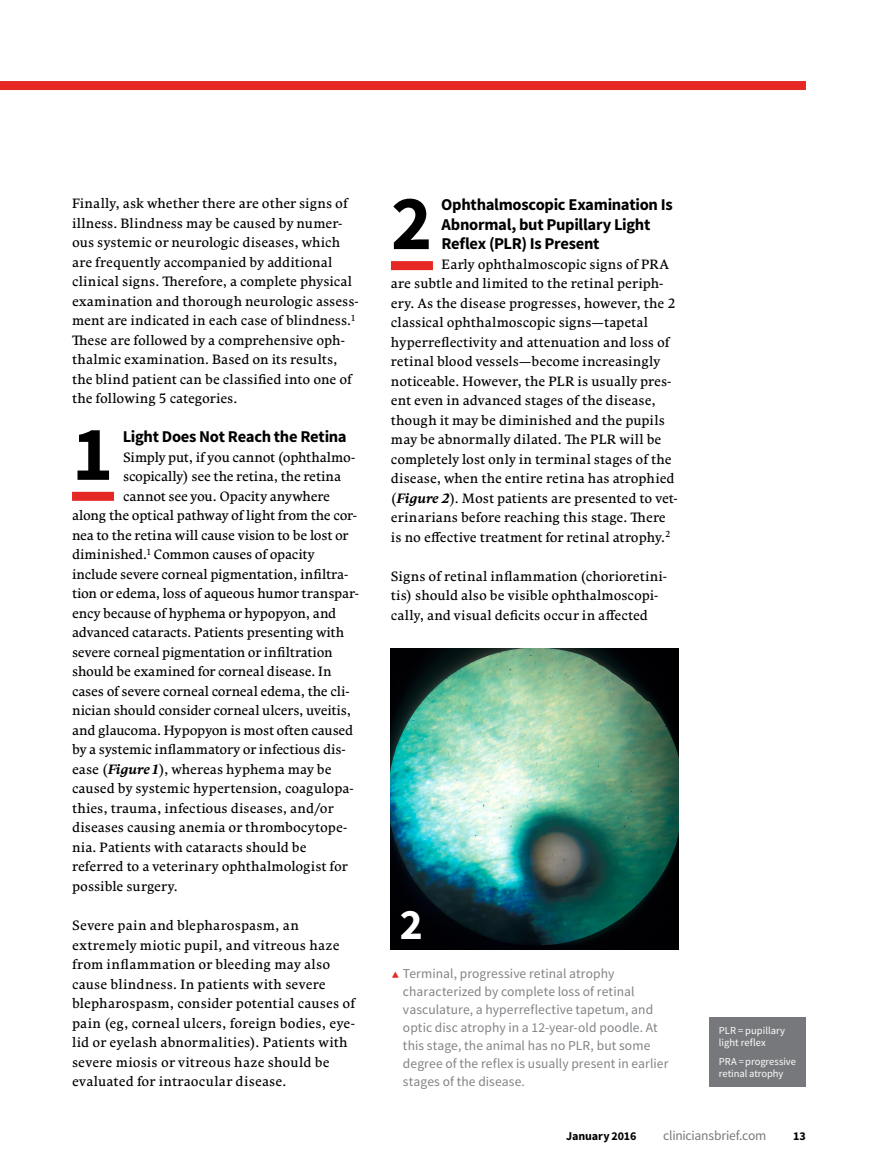
<style>
.page{position:relative;width:878px;height:1175px;background:#fff}
.page>*{position:absolute;margin:0;border:0;box-sizing:border-box;transform-origin:0 0}
.t1{font:700 78px "Source Sans Pro";color:#000}
.t2{font:700 43.5px "Source Sans Pro";color:#fff}
.Head_A{font:700 16.5px/19.5px "Source Sans Pro";letter-spacing:-.02em;color:#000}
.Body_Comenia_Serif{font:13.5px/19.5px "Comenia Serif Pro";letter-spacing:.005em;color:#000}
.Body_Comenia_Serif-2{font:13.5px "Comenia Serif Pro";letter-spacing:-.015em;color:#000}
.Figure_Caption{font:13.5px/18px "Source Sans Pro";letter-spacing:.005em;color:#808285}
.t3{font:13.5px "Source Sans Pro";letter-spacing:-.015em;color:#77787b}
.t4{font:700 12px "Source Sans Pro";letter-spacing:-.005em;color:#000}
.Acronyms{font:10.5px/12px "Source Sans Pro";color:#fff}
.s1{font-weight:700;font-style:italic}
.s2{font-style:italic}
</style>
<div class="page">
<div style="left:0;top:81px;width:806px;height:9px;background:#e52823"></div>
<div style="left:72px;top:492px;width:42px;height:9px;background:#e52823"></div>
<div style="left:391px;top:261px;width:42px;height:9px;background:#e52823"></div>
<img style="left:391px;top:648px;width:287px;height:301px">
<div style="left:710px;top:1017px;width:96px;height:69px;background:#77787b"></div>
<p class="Body_Comenia_Serif" style="left:72px;top:194px;width:288px">Finally, ask whether there are other signs of illness. Blindness may be caused by numer&shy;ous systemic or neurologic diseases, which are frequently accompanied by additional clinical signs. Therefore, a complete physical examination and thorough neurologic assess&shy;ment are indicated in each case of blindness.<sup>1<br></sup>These are followed by a comprehensive oph&shy;thalmic examination. Based on its results, the blind patient can be classified into one of the following 5 categories.</p>
<p class="t1" style="left:72px;top:404px;width:43px">1</p>
<p class="Head_A" style="left:123px;top:428px;width:225px">Light Does Not Reach the Retina</p>
<p class="Body_Comenia_Serif-2" style="left:123px;top:447px;width:234px">Simply put, if you cannot (ophthalmo-</p>
<p class="Body_Comenia_Serif" style="left:123px;top:467px;width:219px">scopically) see the retina, the retina</p>
<p class="Body_Comenia_Serif" style="left:123px;top:486px;width:208px">cannot see you. Opacity anywhere</p>
<p class="Body_Comenia_Serif-2" style="left:72px;top:506px;width:286px">along the optical pathway of light from the cor-</p>
<p class="Body_Comenia_Serif" style="left:72px;top:525px;width:278px">nea to the retina will cause vision to be lost or</p>
<p class="Body_Comenia_Serif-2" style="left:72px;top:545px;width:244px">diminished.<sup>1</sup> Common causes of opacity</p>
<p class="Body_Comenia_Serif" style="left:72px;top:564px;width:278px">include severe corneal pigmentation, infiltra-</p>
<p class="Body_Comenia_Serif-2" style="left:72px;top:584px;width:288px">tion or edema, loss of aqueous humor transpar-</p>
<p class="Body_Comenia_Serif-2" style="left:72px;top:603px;width:266px">ency because of hyphema or hypopyon, and</p>
<p class="Body_Comenia_Serif" style="left:72px;top:623px;width:273px">advanced cataracts. Patients presenting with</p>
<p class="Body_Comenia_Serif-2" style="left:72px;top:642px;width:262px">severe corneal pigmentation or infiltration</p>
<p class="Body_Comenia_Serif" style="left:72px;top:662px;width:261px">should be examined for corneal disease. In</p>
<p class="Body_Comenia_Serif" style="left:72px;top:681px;width:279px">cases of severe corneal corneal edema, the cli-</p>
<p class="Body_Comenia_Serif-2" style="left:72px;top:701px;width:280px">nician should consider corneal ulcers, uveitis,</p>
<p class="Body_Comenia_Serif-2" style="left:72px;top:720px;width:283px">and glaucoma. Hypopyon is most often caused</p>
<p class="Body_Comenia_Serif" style="left:72px;top:740px;width:275px">by a systemic inflammatory or infectious dis-</p>
<p class="Body_Comenia_Serif" style="left:72px;top:759px;width:261px">ease (<span class="s1">Figure 1</span>), whereas hyphema may be</p>
<p class="Body_Comenia_Serif" style="left:72px;top:779px;width:283px">caused by systemic hypertension, coagulopa-</p>
<p class="Body_Comenia_Serif" style="left:72px;top:798px;width:263px">thies, trauma, infectious diseases, and/or</p>
<p class="Body_Comenia_Serif" style="left:72px;top:818px;width:277px">diseases causing anemia or thrombocytope-</p>
<p class="Body_Comenia_Serif" style="left:72px;top:837px;width:236px">nia. Patients with cataracts should be</p>
<p class="Body_Comenia_Serif" style="left:72px;top:857px;width:277px">referred to a veterinary ophthalmologist for</p>
<p class="Body_Comenia_Serif" style="left:72px;top:876px;width:107px">possible surgery.</p>
<p class="Body_Comenia_Serif" style="left:72px;top:915px;width:284px">Severe pain and blepharospasm, an extremely miotic pupil, and vitreous haze from inflammation or bleeding may also cause blindness. In patients with severe blepharospasm, consider potential causes of pain (eg, corneal ulcers, foreign bodies, eye&shy;lid or eyelash abnormalities). Patients with severe miosis or vitreous haze should be evaluated for intraocular disease.</p>
<p class="t1" style="left:391px;top:173px;width:43px">2</p>
<p class="Head_A" style="left:441px;top:195px;width:233px">Ophthalmoscopic Examination Is<br>Abnormal, but Pupillary Light<br>Reflex (PLR) Is Present</p>
<p class="Body_Comenia_Serif" style="left:391px;top:254px;width:288px;text-indent:51px">Early ophthalmoscopic signs of PRA are subtle and limited to the retinal periph&shy;ery. As the disease progresses, however, the 2 classical ophthalmoscopic signs—tapetal hyperreflectivity and attenuation and loss of retinal blood vessels—become increasingly noticeable. However, the PLR is usually pres&shy;ent even in advanced stages of the disease, though it may be diminished and the pupils may be abnormally dilated. The PLR will be completely lost only in terminal stages of the disease, when the entire retina has atrophied (<span class="s1">Figure 2</span>). Most patients are presented to vet&shy;erinarians before reaching this stage. There is no effective treatment for retinal atrophy.<sup>2</sup></p>
<p class="Body_Comenia_Serif" style="left:391px;top:566px;width:277px">Signs of retinal inflammation (chorioretini&shy;tis) should also be visible ophthalmoscopi&shy;cally, and visual deficits occur in affected</p>
<p class="t2" style="left:400px;top:896px;width:24px">2</p>
<p class="Figure_Caption" style="left:403px;top:964px;width:267px">Terminal, progressive retinal atrophy characterized by complete loss of retinal vasculature, a hyperreflective tapetum, and optic disc atrophy in a 12-year-old poodle. At this stage, the animal has no PLR, but some degree of the reflex is usually present in earlier stages of the disease.</p>
<p class="Acronyms" style="left:718px;top:1024px;width:68px">PLR = pupillary light reflex</p>
<p class="Acronyms" style="left:718px;top:1056px;width:79px">PRA <span class="s2">=</span> progressive retinal atrophy</p>
<p class="t4" style="left:566px;top:1128px;width:72px">January 2016</p>
<p class="t3" style="left:663px;top:1127px;width:105px">cliniciansbrief.com</p>
<p class="t4" style="left:793px;top:1128px;width:14px">13</p>
</div>
